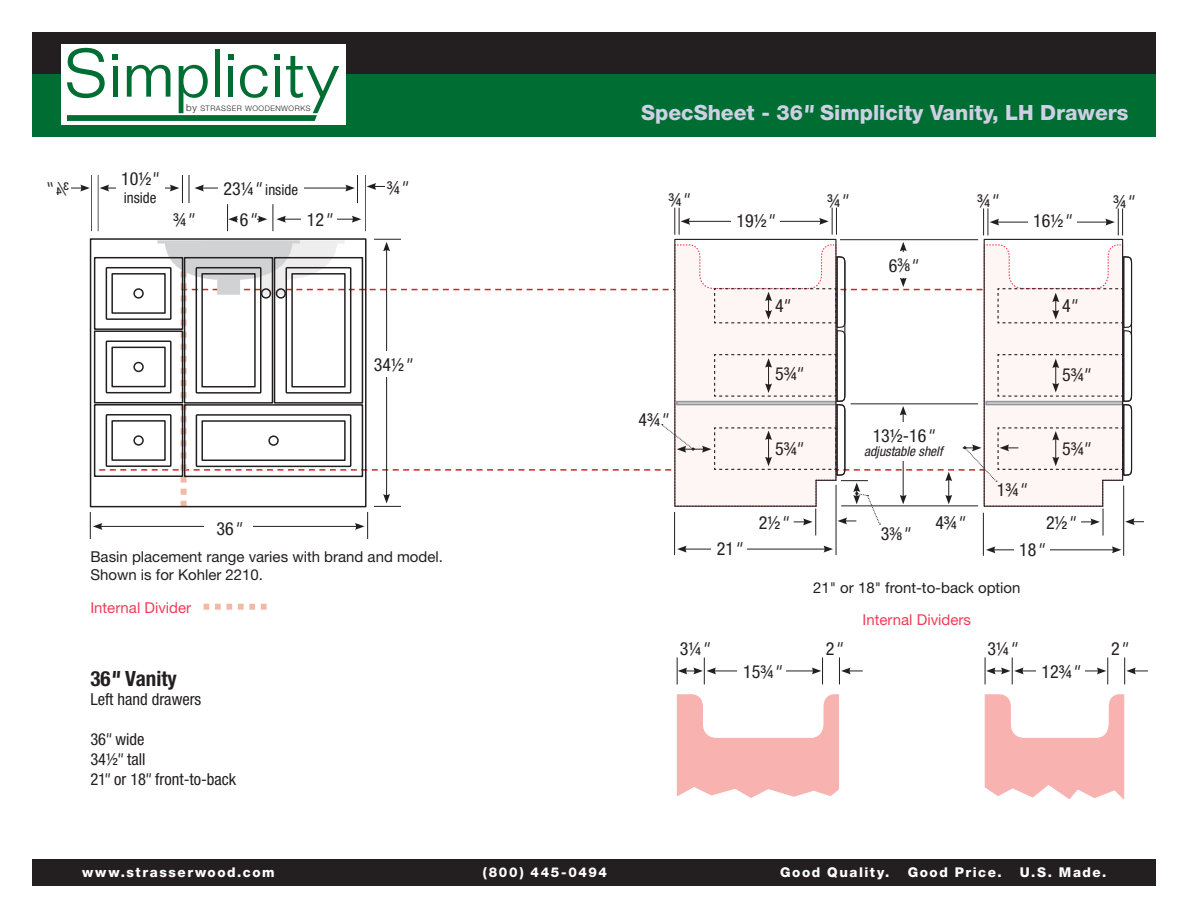
<style>
.page{position:relative;width:1188px;height:918px;background:#fff}
.page>*{position:absolute;margin:0;border:0;box-sizing:border-box;transform-origin:0 0}
.t1{font:800 21px "Helvetica Neue";color:#ced0e5}
.t2{font:700 condensed 21px "Helvetica Neue";color:#231f20}
.t3{font:condensed 18px "Helvetica Neue";color:#231f20}
.t4{font:condensed 16.5px "Helvetica Neue";color:#231f20}
.t5{font:15px/18px "Helvetica Neue";color:#231f20}
.t6{font:15px "Helvetica Neue";color:#ee3d56}
.t7{font:condensed 15px "Helvetica Neue";color:#231f20}
.t8{font:800 13.5px "Helvetica Neue";letter-spacing:.115em;color:#fff}
.t9{font:italic condensed 13.5px "Helvetica Neue";color:#231f20}
.t10{font:500 condensed 10.95px "Helvetica Neue";color:#231f20}
.t11{font:300 7.5px "Helvetica Neue";letter-spacing:.07em;color:#231f20}
.s1{font-size:9.75px}
.s2{font-style:italic}
.s3{font-size:18px}
.s4{font-style:italic;font-size:18px}
.s5{font-weight:400;font-size:18px}
.s6{font-weight:300;font-style:italic;font-size:18px}
.s7{font-weight:400;font-style:italic;font-size:18px}
</style>
<div class="page">
<div style="left:32px;top:32px;width:1124px;height:42px;background:#231f20"></div>
<div style="left:32px;top:859px;width:1124px;height:27px;background:#231f20"></div>
<div style="left:32px;top:74px;width:1124px;height:62px;background:#006d33"></div>
<div style="left:61px;top:44px;width:284px;height:81px;background:#fff"></div>
<svg style="left:67px;top:48px;width:272px;height:73px"></svg>
<svg style="left:204px;top:604px;width:63px;height:6px"></svg>
<hr style="left:674px;top:512px;width:1px;height:43px;background:#231f20">
<hr style="left:836px;top:485px;width:1px;height:70px;background:#231f20">
<hr style="left:684px;top:549px;width:142px;height:1px;background:#231f20">
<svg style="left:677px;top:546px;width:10px;height:7px"></svg>
<svg style="left:824px;top:546px;width:9px;height:7px"></svg>
<div style="left:711px;top:536px;width:36px;height:25px;background:#fff"></div>
<hr style="left:983px;top:513px;width:1px;height:43px;background:#231f20">
<hr style="left:1123px;top:486px;width:1px;height:70px;background:#231f20">
<hr style="left:993px;top:549px;width:121px;height:1px;background:#231f20">
<svg style="left:986px;top:546px;width:9px;height:7px"></svg>
<svg style="left:1112px;top:546px;width:9px;height:7px"></svg>
<div style="left:1014px;top:536px;width:35px;height:26px;background:#fff"></div>
<svg style="left:1124px;top:657px;width:24px;height:27px"></svg>
<hr style="left:1021px;top:671px;width:78px;height:1px;background:#231f20">
<svg style="left:985px;top:657px;width:39px;height:27px"></svg>
<svg style="left:1097px;top:657px;width:11px;height:27px"></svg>
<div style="left:1036px;top:658px;width:49px;height:26px;background:#fff"></div>
<svg style="left:984px;top:694px;width:141px;height:106px"></svg>
<svg style="left:676px;top:694px;width:163px;height:104px"></svg>
<svg style="left:839px;top:657px;width:24px;height:27px"></svg>
<hr style="left:714px;top:671px;width:100px;height:1px;background:#231f20">
<svg style="left:677px;top:657px;width:39px;height:27px"></svg>
<svg style="left:812px;top:657px;width:11px;height:27px"></svg>
<div style="left:738px;top:658px;width:48px;height:26px;background:#fff"></div>
<svg style="left:71px;top:175px;width:1073px;height:364px"></svg>
<p class="t11" style="left:186px;top:104px;width:126px"><span class="s1">by</span> STRASSER WOODENWORKS</p>
<p class="t3" style="left:121px;top:168px;width:41px">10½"</p>
<p class="t7" style="left:124px;top:189px;width:34px">inside</p>
<p class="t3" style="left:173px;top:209px;width:22px">¾<span class="s2">"</span></p>
<p class="t7" style="left:223px;top:181px;width:76px"><span class="s3">23¼</span><span class="s4">"</span> inside</p>
<p class="t3" style="left:387px;top:177px;width:22px">¾<span class="s2">"</span></p>
<p class="t3" style="left:240px;top:209px;width:17px">6<span class="s2">"</span></p>
<p class="t3" style="left:307px;top:209px;width:26px">12<span class="s2">"</span></p>
<p class="t3" style="left:374px;top:354px;width:39px">34½<span class="s2">"</span></p>
<p class="t3" style="left:216px;top:518px;width:26px">36<span class="s2">"</span></p>
<p class="t5" style="left:90px;top:547px;width:354px">Basin placement range varies with brand and model.<br>Shown is for Kohler 2210.</p>
<p class="t6" style="left:90px;top:598px;width:102px">Internal Divider</p>
<p class="t2" style="left:90px;top:665px;width:88px">36" Vanity</p>
<p class="t4" style="left:90px;top:690px;width:112px">Left hand drawers</p>
<p class="t4" style="left:90px;top:730px;width:56px">36" wide</p>
<p class="t4" style="left:90px;top:749px;width:57px">34½" tall</p>
<p class="t4" style="left:90px;top:769px;width:147px">21" or 18" front-to-back</p>
<p class="t1" style="left:641px;top:100px;width:489px">SpecSheet - 36" Simplicity Vanity, LH Drawers</p>
<p class="t3" style="left:668px;top:190px;width:22px">¾<span class="s2">"</span></p>
<p class="t3" style="left:827px;top:190px;width:22px">¾<span class="s2">"</span></p>
<p class="t3" style="left:736px;top:210px;width:39px">19½<span class="s2">"</span></p>
<p class="t3" style="left:775px;top:295px;width:16px">4<span class="s2">"</span></p>
<p class="t10" style="left:889px;top:258px;width:30px"><span class="s5">6</span>3<span class="s6">/</span>8<span class="s7">"</span></p>
<p class="t3" style="left:977px;top:190px;width:22px">¾<span class="s2">"</span></p>
<p class="t3" style="left:1113px;top:191px;width:22px">¾<span class="s2">"</span></p>
<p class="t3" style="left:1033px;top:211px;width:39px">16½<span class="s2">"</span></p>
<p class="t3" style="left:1062px;top:296px;width:16px">4<span class="s2">"</span></p>
<p class="t3" style="left:638px;top:410px;width:30px">4¾<span class="s2">"</span></p>
<p class="t3" style="left:775px;top:364px;width:29px">5¾<span class="s2">"</span></p>
<p class="t3" style="left:775px;top:438px;width:29px">5¾<span class="s2">"</span></p>
<p class="t3" style="left:717px;top:538px;width:26px">21<span class="s2">"</span></p>
<p class="t3" style="left:759px;top:512px;width:30px">2½<span class="s2">"</span></p>
<p class="t3" style="left:873px;top:426px;width:63px">13½-16<span class="s2">"</span></p>
<p class="t9" style="left:864px;top:443px;width:80px">adjustable shelf</p>
<p class="t10" style="left:881px;top:527px;width:30px"><span class="s5">3</span>3<span class="s6">/</span>8<span class="s7">"</span></p>
<p class="t3" style="left:935px;top:512px;width:30px">4¾<span class="s2">"</span></p>
<p class="t3" style="left:1062px;top:364px;width:29px">5¾<span class="s2">"</span></p>
<p class="t3" style="left:997px;top:480px;width:30px">1¾<span class="s2">"</span></p>
<p class="t3" style="left:1062px;top:439px;width:29px">5¾<span class="s2">"</span></p>
<p class="t3" style="left:1046px;top:512px;width:30px">2½<span class="s2">"</span></p>
<p class="t3" style="left:1019px;top:539px;width:26px">18<span class="s2">"</span></p>
<p class="t5" style="left:813px;top:579px;width:209px">21" or 18" front-to-back option</p>
<p class="t6" style="left:863px;top:611px;width:110px">Internal Dividers</p>
<p class="t3" style="left:680px;top:638px;width:30px">3¼<span class="s2">"</span></p>
<p class="t3" style="left:826px;top:638px;width:17px">2<span class="s2">"</span></p>
<p class="t3" style="left:743px;top:661px;width:39px">15¾<span class="s2">"</span></p>
<p class="t3" style="left:988px;top:638px;width:30px">3¼<span class="s2">"</span></p>
<p class="t3" style="left:1111px;top:638px;width:17px">2<span class="s2">"</span></p>
<p class="t3" style="left:1041px;top:661px;width:39px">12¾<span class="s2">"</span></p>
<p class="t8" style="left:82px;top:864px;width:194px">www.strasserwood.com</p>
<p class="t8" style="left:483px;top:864px;width:126px">(800) 445-0494</p>
<p class="t8" style="left:780px;top:864px;width:111px">Good Quality.</p>
<p class="t8" style="left:908px;top:864px;width:96px">Good Price.</p>
<p class="t8" style="left:1020px;top:864px;width:88px">U.S. Made.</p>
</div>
